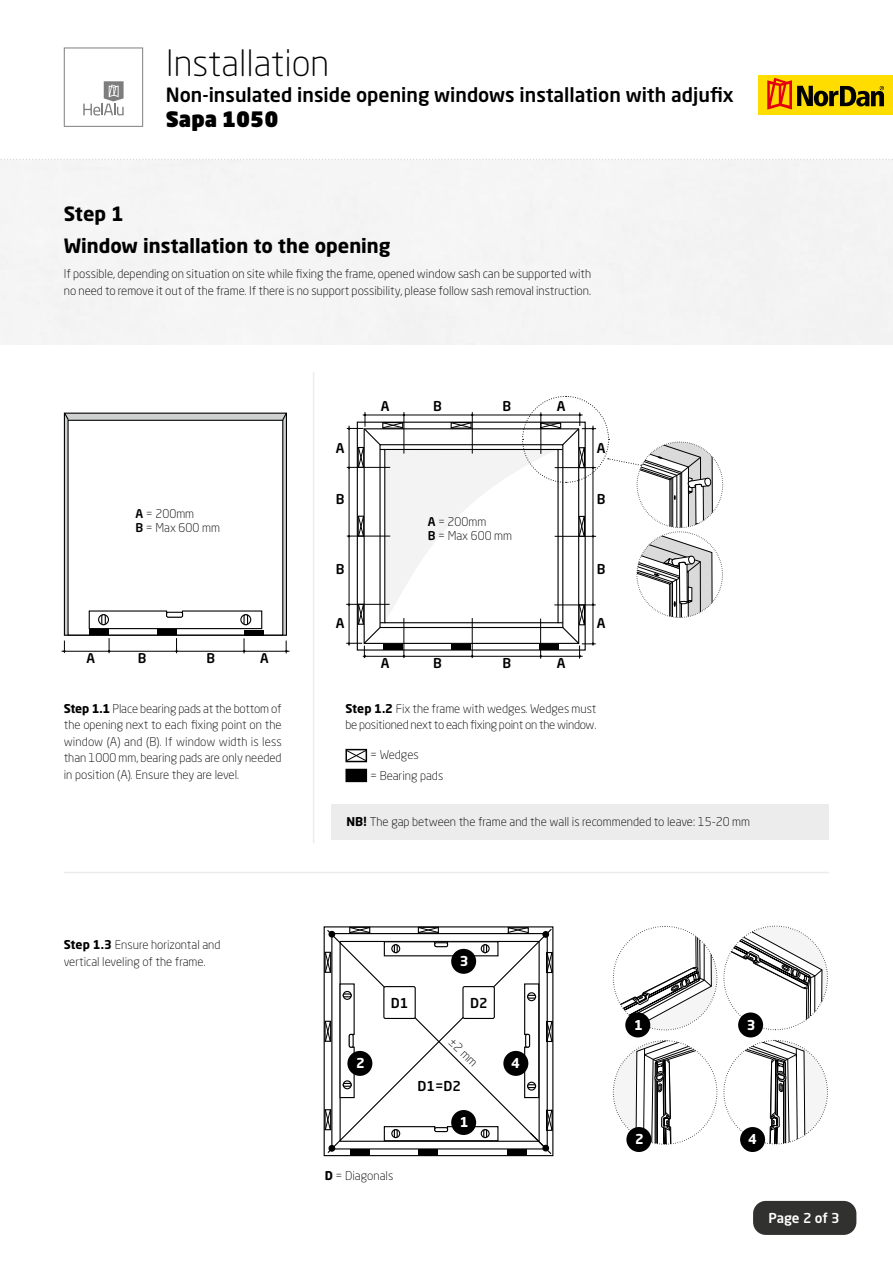
<style>
.page{position:relative;width:893px;height:1263px;background:#fff}
.page>*{position:absolute;margin:0;border:0;box-sizing:border-box;transform-origin:0 0}
.t1{font:300 36px "Neo Sans Std";color:#000}
.t2{font:900 21px "Neo Sans Std";color:#000}
.t3{font:500 19.5px "Neo Sans Std";color:#000}
.t4{font:700 19.5px/32px "Neo Sans Std";color:#000}
.t5{font:500 13.5px "Neo Sans Std";color:#000}
.t6{font:500 13.5px "Neo Sans Std";letter-spacing:-.01em;color:#fff}
.t7{font:700 13.5px "Neo Sans Std";color:#fff}
.t8{font:500 13.2px "Neo Sans Std";color:#000}
.t9{font:300 12px/16.5px "Neo Sans Std";color:#000}
.t10{font:300 12px/16.5px "Neo Sans Std";letter-spacing:-.02em;color:#000}
.s1{font-weight:500}
.s2{font-weight:700}
</style>
<div class="page">
<div style="left:759px;top:75px;width:134px;height:39px;background:#fd0"></div>
<svg style="left:767px;top:78px;width:117px;height:32px"></svg>
<svg style="left:64px;top:47px;width:79px;height:80px"></svg>
<svg style="left:0;top:159px;width:893px;height:1px"></svg>
<div style="left:753px;top:1201px;width:103px;height:34px;background:#313130;border-radius:13px"></div>
<div style="left:332px;top:805px;width:497px;height:35px;background:#ececec"></div>
<svg style="left:66px;top:415px;width:219px;height:219px;background:#b5b6b6"></svg>
<div style="left:64px;top:413px;width:223px;height:223px;border:1px solid #000"></div>
<div style="left:68px;top:420px;width:215px;height:215px;background:#fff"></div>
<div style="left:68px;top:420px;width:215px;height:216px;border:1px solid #000"></div>
<div style="left:89px;top:629px;width:20px;height:5px;background:#000"></div>
<div style="left:157px;top:629px;width:19px;height:5px;background:#000"></div>
<div style="left:244px;top:630px;width:19px;height:5px;background:#000"></div>
<svg style="left:88px;top:610px;width:175px;height:20px"></svg>
<div style="left:101px;top:614px;width:5px;height:11px;border:1px solid #000"></div>
<svg style="left:63px;top:412px;width:7px;height:9px"></svg>
<svg style="left:281px;top:412px;width:6px;height:9px"></svg>
<hr style="left:62px;top:651px;width:227px;height:1px;background:#000">
<svg style="left:63px;top:640px;width:3px;height:13px"></svg>
<svg style="left:108px;top:638px;width:2px;height:15px"></svg>
<svg style="left:175px;top:638px;width:3px;height:15px"></svg>
<svg style="left:243px;top:638px;width:2px;height:15px"></svg>
<svg style="left:285px;top:640px;width:3px;height:13px"></svg>
<div style="left:345px;top:749px;width:22px;height:13px;border:2px solid #000"></div>
<div style="left:346px;top:769px;width:20px;height:12px;background:#000"></div>
<div style="left:345px;top:769px;width:22px;height:13px;border:2px solid #000"></div>
<svg style="left:346px;top:750px;width:21px;height:11px"></svg>
<svg style="left:346px;top:396px;width:367px;height:263px"></svg>
<hr style="left:313px;top:372px;width:1px;height:471px;background:#ececec">
<hr style="left:64px;top:872px;width:765px;height:1px;background:#ececec">
<svg style="left:613px;top:939px;width:104px;height:91px"></svg>
<hr style="left:697px;top:938px;width:1px;height:31px;background:#000">
<hr style="left:695px;top:936px;width:1px;height:32px;background:#000">
<div style="left:625px;top:1012px;width:25px;height:25px;background:#000;border-radius:50%"></div>
<svg style="left:613px;top:1042px;width:101px;height:102px"></svg>
<div style="left:626px;top:1127px;width:25px;height:25px;background:#000;border-radius:50%"></div>
<svg style="left:724px;top:926px;width:103px;height:91px"></svg>
<hr style="left:808px;top:987px;width:1px;height:31px;background:#000">
<hr style="left:806px;top:988px;width:1px;height:31px;background:#000">
<div style="left:738px;top:1012px;width:25px;height:25px;background:#000;border-radius:50%"></div>
<svg style="left:727px;top:1040px;width:100px;height:104px"></svg>
<div style="left:740px;top:1127px;width:25px;height:25px;background:#000;border-radius:50%"></div>
<div style="left:324px;top:952px;width:7px;height:21px;border:1px solid #000"></div>
<div style="left:324px;top:1109px;width:7px;height:21px;border:1px solid #000"></div>
<div style="left:324px;top:1021px;width:7px;height:21px;border:1px solid #000"></div>
<svg style="left:326px;top:927px;width:227px;height:227px"></svg>
<svg style="left:329px;top:1145px;width:6px;height:6px"></svg>
<div style="left:328px;top:1145px;width:7px;height:7px;border:1px solid #000;border-radius:50%"></div>
<svg style="left:543px;top:931px;width:6px;height:6px"></svg>
<div style="left:542px;top:931px;width:7px;height:7px;border:1px solid #000;border-radius:50%"></div>
<svg style="left:383px;top:1125px;width:116px;height:17px"></svg>
<svg style="left:383px;top:941px;width:116px;height:16px"></svg>
<svg style="left:524px;top:983px;width:16px;height:116px"></svg>
<svg style="left:339px;top:983px;width:16px;height:116px"></svg>
<div style="left:384px;top:986px;width:31px;height:32px;background:#fff;border-radius:2px"></div>
<div style="left:383px;top:986px;width:33px;height:33px;border:1px solid #000;border-radius:2px"></div>
<div style="left:463px;top:986px;width:31px;height:32px;background:#fff;border-radius:2px"></div>
<div style="left:462px;top:986px;width:33px;height:33px;border:1px solid #000;border-radius:2px"></div>
<svg style="left:349px;top:927px;width:21px;height:6px"></svg>
<svg style="left:418px;top:927px;width:21px;height:6px"></svg>
<svg style="left:507px;top:927px;width:21px;height:6px"></svg>
<svg style="left:546px;top:952px;width:6px;height:21px"></svg>
<svg style="left:546px;top:1021px;width:6px;height:21px"></svg>
<svg style="left:529px;top:1109px;width:23px;height:42px"></svg>
<svg style="left:325px;top:952px;width:6px;height:21px"></svg>
<svg style="left:325px;top:1021px;width:6px;height:21px"></svg>
<svg style="left:325px;top:1109px;width:6px;height:21px"></svg>
<div style="left:451px;top:1110px;width:25px;height:25px;background:#000;border-radius:50%"></div>
<div style="left:347px;top:1051px;width:25px;height:25px;background:#000;border-radius:50%"></div>
<div style="left:451px;top:949px;width:25px;height:25px;background:#000;border-radius:50%"></div>
<div style="left:503px;top:1051px;width:25px;height:25px;background:#000;border-radius:50%"></div>
<h1 class="t1" style="left:166px;top:42px;width:165px">Installation</h1>
<h3 class="t3" style="left:166px;top:82px;width:569px">Non-insulated inside opening windows installation with adjufix</h3>
<h2 class="t2" style="left:166px;top:105px;width:114px">Sapa 1050</h2>
<h3 class="t4" style="left:64px;top:197px;width:328px">Step 1<br>Window installation to the opening</h3>
<p class="t9" style="left:64px;top:265px;width:529px">If possible, depending on situation on site while fixing the frame, opened window sash can be supported with no need to remove it out of the frame. If there is no support possibility, please follow sash removal instruction.</p>
<p class="t9" style="left:136px;top:506px;width:86px;line-height:14.4px"><span class="s1">A</span> = 200mm<br><span class="s1">B</span> = Max 600 mm</p>
<p class="t8" style="left:86px;top:650px;width:10px">A</p>
<p class="t8" style="left:138px;top:650px;width:10px">B</p>
<p class="t8" style="left:207px;top:650px;width:10px">B</p>
<p class="t8" style="left:260px;top:650px;width:10px">A</p>
<p class="t5" style="left:381px;top:397px;width:10px">A</p>
<p class="t5" style="left:433px;top:397px;width:10px">B</p>
<p class="t5" style="left:503px;top:397px;width:10px">B</p>
<p class="t5" style="left:557px;top:397px;width:10px">A</p>
<p class="t5" style="left:336px;top:439px;width:10px">A</p>
<p class="t5" style="left:597px;top:439px;width:10px">A</p>
<p class="t5" style="left:336px;top:491px;width:10px">B</p>
<p class="t5" style="left:597px;top:491px;width:10px">B</p>
<p class="t9" style="left:428px;top:514px;width:86px;line-height:14.4px"><span class="s1">A</span> = 200mm<br><span class="s1">B</span> = Max 600 mm</p>
<p class="t5" style="left:336px;top:561px;width:10px">B</p>
<p class="t5" style="left:597px;top:561px;width:10px">B</p>
<p class="t5" style="left:336px;top:614px;width:10px">A</p>
<p class="t5" style="left:597px;top:614px;width:10px">A</p>
<p class="t5" style="left:381px;top:655px;width:10px">A</p>
<p class="t5" style="left:433px;top:655px;width:10px">B</p>
<p class="t5" style="left:503px;top:655px;width:10px">B</p>
<p class="t5" style="left:557px;top:655px;width:10px">A</p>
<p class="t9" style="left:64px;top:700px;width:220px;text-align:justify"><span class="s2">Step 1.1</span> Place bearing pads at the bottom of the opening next to each fixing point on the window (A) and (B). If window width is less than 1000 mm, bearing pads are only needed in position (A). Ensure they are level.</p>
<p class="t10" style="left:345px;top:700px;width:252px"><span class="s2">Step 1.2</span> Fix the frame with wedges. Wedges must be positioned next to each fixing point on the window.</p>
<p class="t9" style="left:370px;top:744px;width:75px;line-height:20.7px">= Wedges<br>= Bearing pads</p>
<p class="t9" style="left:347px;top:813px;width:405px"><span class="s2">NB!</span> The gap between the frame and the wall is recommended to leave: 15-20 mm</p>
<p class="t9" style="left:64px;top:936px;width:158px"><span class="s2">Step 1.3</span> Ensure horizontal and vertical leveling of the frame.</p>
<p class="t7" style="left:460px;top:952px;width:10px">3</p>
<p class="t7" style="left:356px;top:1054px;width:10px">2</p>
<p class="t5" style="left:391px;top:994px;width:19px">D1</p>
<p class="t5" style="left:470px;top:994px;width:19px">D2</p>
<p class="t9" style="left:457px;top:1034px;width:36px;rotate:44deg">±2 mm</p>
<p class="t5" style="left:417px;top:1077px;width:45px">D1=D2</p>
<p class="t7" style="left:460px;top:1114px;width:10px">1</p>
<p class="t9" style="left:325px;top:1167px;width:70px"><span class="s2">D</span> = Diagonals</p>
<p class="t7" style="left:511px;top:1054px;width:10px">4</p>
<p class="t7" style="left:634px;top:1016px;width:10px">1</p>
<p class="t7" style="left:635px;top:1131px;width:10px">2</p>
<p class="t7" style="left:747px;top:1016px;width:10px">3</p>
<p class="t7" style="left:748px;top:1131px;width:10px">4</p>
<p class="t6" style="left:768px;top:1209px;width:73px">Page 2 of 3</p>
</div>
